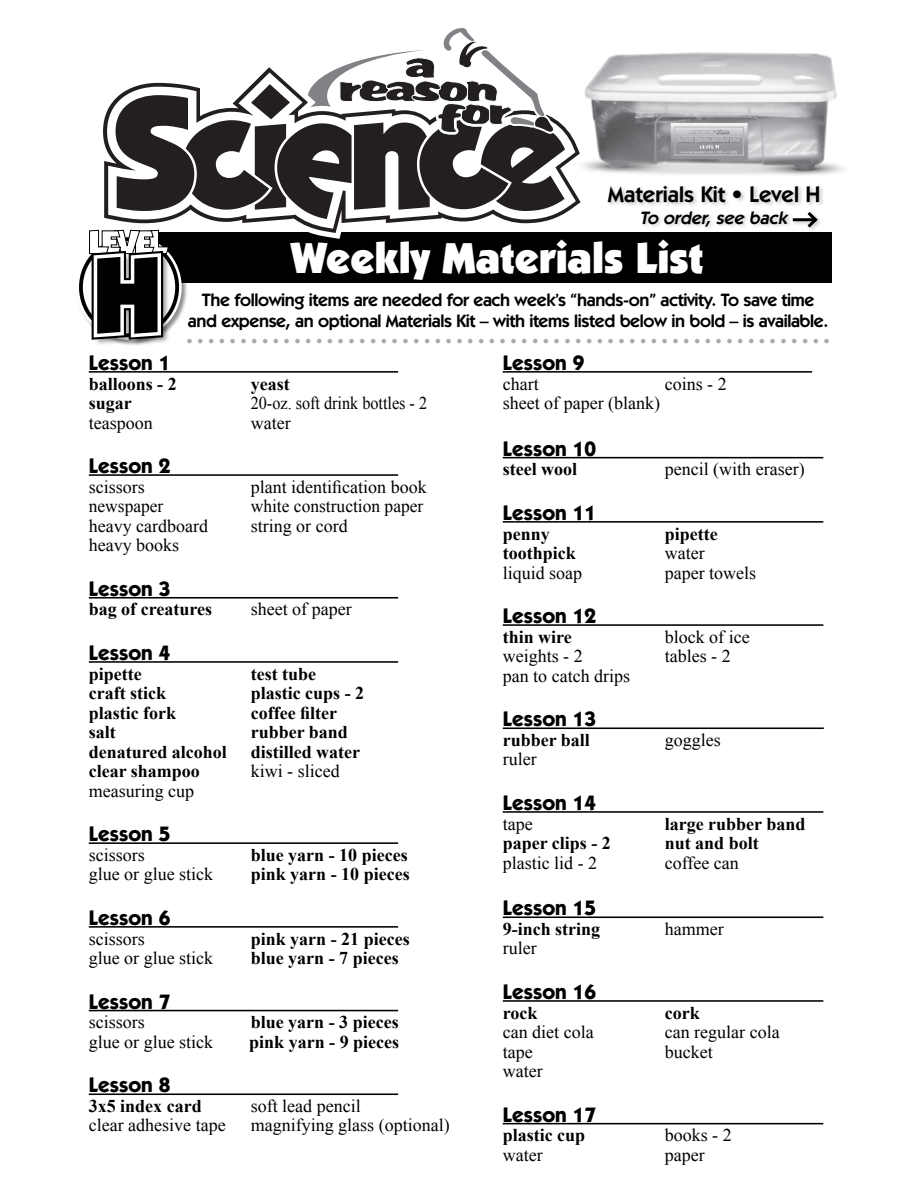
<style>
.page{position:relative;width:918px;height:1188px;background:#fff}
.page>*{position:absolute;margin:0;border:0;box-sizing:border-box;transform-origin:0 0}
.t1{font:900 106.95px "Itc Kabel";color:#000}
.t2{font:900 43.5px "Itc Kabel";color:#fff}
.t3{font:600 22.5px "Itc Kabel";color:#000}
.t4{font:700 21px "Itc Kabel";color:#000}
.t5{font:18px "Times New Roman";color:#000}
.t6{font:700 18px "Times New Roman";color:#000}
.t7{font:600 18px/21.6px "Itc Kabel";letter-spacing:-.02em;color:#000;text-align:center}
.t8{font:18px "Times New Roman";color:#a7a9ac}
.t9{font:18px "Times New Roman";color:#000;scale:.9 1}
.t10{font:italic 600 18px "Itc Kabel";color:#000}
</style>
<div class="page">
<hr style="left:89px;top:371px;width:309px;height:2px;background:#000">
<hr style="left:89px;top:474px;width:309px;height:2px;background:#000">
<hr style="left:89px;top:597px;width:309px;height:2px;background:#000">
<hr style="left:89px;top:661px;width:309px;height:2px;background:#000">
<hr style="left:89px;top:842px;width:309px;height:2px;background:#000">
<hr style="left:89px;top:926px;width:309px;height:2px;background:#000">
<hr style="left:89px;top:1010px;width:309px;height:1px;background:#000">
<hr style="left:89px;top:1093px;width:309px;height:2px;background:#000">
<hr style="left:503px;top:371px;width:309px;height:2px;background:#000">
<hr style="left:503px;top:457px;width:320px;height:1px;background:#000">
<hr style="left:503px;top:521px;width:320px;height:2px;background:#000">
<hr style="left:503px;top:624px;width:320px;height:2px;background:#000">
<hr style="left:503px;top:727px;width:321px;height:2px;background:#000">
<hr style="left:503px;top:811px;width:320px;height:2px;background:#000">
<hr style="left:503px;top:916px;width:320px;height:2px;background:#000">
<hr style="left:503px;top:1000px;width:320px;height:2px;background:#000">
<hr style="left:503px;top:1123px;width:320px;height:1px;background:#000">
<img style="left:588px;top:52px;width:256px;height:123px">
<div style="left:607px;top:184px;width:217px;height:24px;background:#000;opacity:.2"></div>
<div style="left:157px;top:233px;width:675px;height:50px;background:#000"></div>
<div style="left:640px;top:210px;width:154px;height:22px;background:#000;opacity:.2"></div>
<div style="left:792px;top:211px;width:31px;height:21px;background:#000;opacity:.2"></div>
<hr style="left:793px;top:218px;width:22px;height:3px;background:#000">
<svg style="left:804px;top:211px;width:17px;height:20px"></svg>
<svg style="left:103px;top:111px;width:478px;height:122px"></svg>
<svg style="left:107px;top:101px;width:469px;height:128px"></svg>
<svg style="left:113px;top:28px;width:455px;height:194px"></svg>
<div style="left:76px;top:234px;width:113px;height:113px;background:#000;opacity:.45"></div>
<div style="left:76px;top:235px;width:106px;height:105px;border:14px solid #fff;border-radius:50%"></div>
<svg style="left:81px;top:239px;width:96px;height:96px"></svg>
<div style="left:79px;top:237px;width:100px;height:100px;border:4px solid #000;border-radius:50%"></div>
<svg style="left:86px;top:230px;width:83px;height:116px"></svg>
<p class="t3" style="left:608px;top:181px;width:214px">Materials Kit • Level H</p>
<h1 class="t1" style="left:92px;top:229px;width:73px">H</h1>
<p class="t10" style="left:639px;top:207px;width:153px">To order, see back</p>
<h2 class="t2" style="left:291px;top:231px;width:414px">Weekly Materials List</h2>
<p class="t7" style="left:188px;top:289px;width:642px">The following items are needed for each week’s “hands-on” activity. To save time and expense, an optional Materials Kit – with items listed below in bold – is available.</p>
<p class="t8" style="left:186px;top:330px;width:645px">••••••••••••••••••••••••••••••••••••••••••••••••••••••••••••</p>
<p class="t4" style="left:89px;top:350px;width:83px">Lesson 1</p>
<p class="t6" style="left:89px;top:373px;width:90px">balloons - 2</p>
<p class="t6" style="left:251px;top:373px;width:40px">yeast</p>
<p class="t6" style="left:89px;top:393px;width:45px">sugar</p>
<p class="t9" style="left:251px;top:393px;width:197px">20-oz. soft drink bottles - 2</p>
<p class="t5" style="left:89px;top:412px;width:65px">teaspoon</p>
<p class="t5" style="left:251px;top:412px;width:41px">water</p>
<p class="t4" style="left:89px;top:453px;width:83px">Lesson 2</p>
<p class="t5" style="left:89px;top:476px;width:57px">scissors</p>
<p class="t5" style="left:251px;top:476px;width:178px">plant identification book</p>
<p class="t5" style="left:89px;top:496px;width:76px">newspaper</p>
<p class="t5" style="left:251px;top:496px;width:174px">white construction paper</p>
<p class="t5" style="left:89px;top:515px;width:121px">heavy cardboard</p>
<p class="t5" style="left:251px;top:515px;width:98px">string or cord</p>
<p class="t5" style="left:89px;top:535px;width:92px">heavy books</p>
<p class="t4" style="left:89px;top:576px;width:83px">Lesson 3</p>
<p class="t6" style="left:89px;top:599px;width:125px">bag of creatures</p>
<p class="t5" style="left:251px;top:599px;width:102px">sheet of paper</p>
<p class="t4" style="left:89px;top:640px;width:83px">Lesson 4</p>
<p class="t6" style="left:89px;top:663px;width:54px">pipette</p>
<p class="t6" style="left:251px;top:663px;width:67px">test tube</p>
<p class="t6" style="left:89px;top:683px;width:79px">craft stick</p>
<p class="t6" style="left:251px;top:683px;width:115px">plastic cups - 2</p>
<p class="t6" style="left:89px;top:702px;width:89px">plastic fork</p>
<p class="t6" style="left:251px;top:702px;width:88px">coffee filter</p>
<p class="t6" style="left:89px;top:722px;width:29px">salt</p>
<p class="t6" style="left:251px;top:722px;width:99px">rubber band</p>
<p class="t6" style="left:89px;top:741px;width:140px">denatured alcohol</p>
<p class="t6" style="left:251px;top:741px;width:111px">distilled water</p>
<p class="t6" style="left:89px;top:761px;width:113px">clear shampoo</p>
<p class="t5" style="left:251px;top:761px;width:90px">kiwi - sliced</p>
<p class="t5" style="left:89px;top:780px;width:107px">measuring cup</p>
<p class="t4" style="left:89px;top:821px;width:83px">Lesson 5</p>
<p class="t5" style="left:89px;top:844px;width:57px">scissors</p>
<p class="t6" style="left:251px;top:844px;width:158px">blue yarn - 10 pieces</p>
<p class="t5" style="left:89px;top:864px;width:126px">glue or glue stick</p>
<p class="t6" style="left:251px;top:864px;width:161px">pink yarn - 10 pieces</p>
<p class="t4" style="left:89px;top:905px;width:83px">Lesson 6</p>
<p class="t5" style="left:89px;top:928px;width:57px">scissors</p>
<p class="t6" style="left:251px;top:928px;width:161px">pink yarn - 21 pieces</p>
<p class="t5" style="left:89px;top:948px;width:126px">glue or glue stick</p>
<p class="t6" style="left:251px;top:948px;width:149px">blue yarn - 7 pieces</p>
<p class="t4" style="left:89px;top:989px;width:83px">Lesson 7</p>
<p class="t5" style="left:89px;top:1012px;width:57px">scissors</p>
<p class="t6" style="left:251px;top:1012px;width:149px">blue yarn - 3 pieces</p>
<p class="t5" style="left:89px;top:1031px;width:126px">glue or glue stick</p>
<p class="t6" style="left:249px;top:1031px;width:152px">pink yarn - 9 pieces</p>
<p class="t4" style="left:89px;top:1072px;width:83px">Lesson 8</p>
<p class="t6" style="left:89px;top:1095px;width:115px">3x5 index card</p>
<p class="t5" style="left:251px;top:1095px;width:111px">soft lead pencil</p>
<p class="t5" style="left:89px;top:1115px;width:138px">clear adhesive tape</p>
<p class="t5" style="left:251px;top:1115px;width:200px">magnifying glass (optional)</p>
<p class="t4" style="left:503px;top:350px;width:83px">Lesson 9</p>
<p class="t5" style="left:503px;top:373px;width:37px">chart</p>
<p class="t5" style="left:665px;top:373px;width:63px">coins - 2</p>
<p class="t5" style="left:503px;top:393px;width:159px">sheet of paper (blank)</p>
<p class="t4" style="left:503px;top:436px;width:95px">Lesson 10</p>
<p class="t6" style="left:503px;top:459px;width:76px">steel wool</p>
<p class="t5" style="left:665px;top:459px;width:141px">pencil (with eraser)</p>
<p class="t4" style="left:503px;top:500px;width:95px">Lesson 11</p>
<p class="t6" style="left:503px;top:523px;width:49px">penny</p>
<p class="t6" style="left:665px;top:523px;width:54px">pipette</p>
<p class="t6" style="left:503px;top:543px;width:75px">toothpick</p>
<p class="t5" style="left:665px;top:543px;width:41px">water</p>
<p class="t5" style="left:503px;top:562px;width:81px">liquid soap</p>
<p class="t5" style="left:665px;top:562px;width:93px">paper towels</p>
<p class="t4" style="left:503px;top:603px;width:95px">Lesson 12</p>
<p class="t6" style="left:503px;top:626px;width:71px">thin wire</p>
<p class="t5" style="left:665px;top:626px;width:86px">block of ice</p>
<p class="t5" style="left:503px;top:646px;width:81px">weights - 2</p>
<p class="t5" style="left:665px;top:646px;width:67px">tables - 2</p>
<p class="t5" style="left:503px;top:665px;width:129px">pan to catch drips</p>
<p class="t4" style="left:503px;top:706px;width:95px">Lesson 13</p>
<p class="t6" style="left:503px;top:729px;width:89px">rubber ball</p>
<p class="t5" style="left:665px;top:729px;width:57px">goggles</p>
<p class="t5" style="left:503px;top:749px;width:35px">ruler</p>
<p class="t4" style="left:503px;top:790px;width:95px">Lesson 14</p>
<p class="t5" style="left:503px;top:813px;width:31px">tape</p>
<p class="t6" style="left:665px;top:813px;width:142px">large rubber band</p>
<p class="t6" style="left:503px;top:833px;width:110px">paper clips - 2</p>
<p class="t6" style="left:665px;top:833px;width:96px">nut and bolt</p>
<p class="t5" style="left:503px;top:852px;width:96px">plastic lid - 2</p>
<p class="t5" style="left:665px;top:852px;width:76px">coffee can</p>
<p class="t4" style="left:503px;top:895px;width:95px">Lesson 15</p>
<p class="t6" style="left:503px;top:918px;width:99px">9-inch string</p>
<p class="t5" style="left:665px;top:918px;width:60px">hammer</p>
<p class="t5" style="left:503px;top:938px;width:35px">ruler</p>
<p class="t4" style="left:503px;top:979px;width:95px">Lesson 16</p>
<p class="t6" style="left:503px;top:1002px;width:36px">rock</p>
<p class="t6" style="left:665px;top:1002px;width:36px">cork</p>
<p class="t5" style="left:503px;top:1022px;width:92px">can diet cola</p>
<p class="t5" style="left:665px;top:1022px;width:116px">can regular cola</p>
<p class="t5" style="left:503px;top:1041px;width:31px">tape</p>
<p class="t5" style="left:665px;top:1041px;width:49px">bucket</p>
<p class="t5" style="left:503px;top:1061px;width:41px">water</p>
<p class="t4" style="left:503px;top:1102px;width:95px">Lesson 17</p>
<p class="t6" style="left:503px;top:1125px;width:84px">plastic cup</p>
<p class="t5" style="left:665px;top:1125px;width:68px">books - 2</p>
<p class="t5" style="left:503px;top:1144px;width:41px">water</p>
<p class="t5" style="left:665px;top:1144px;width:41px">paper</p>
</div>
